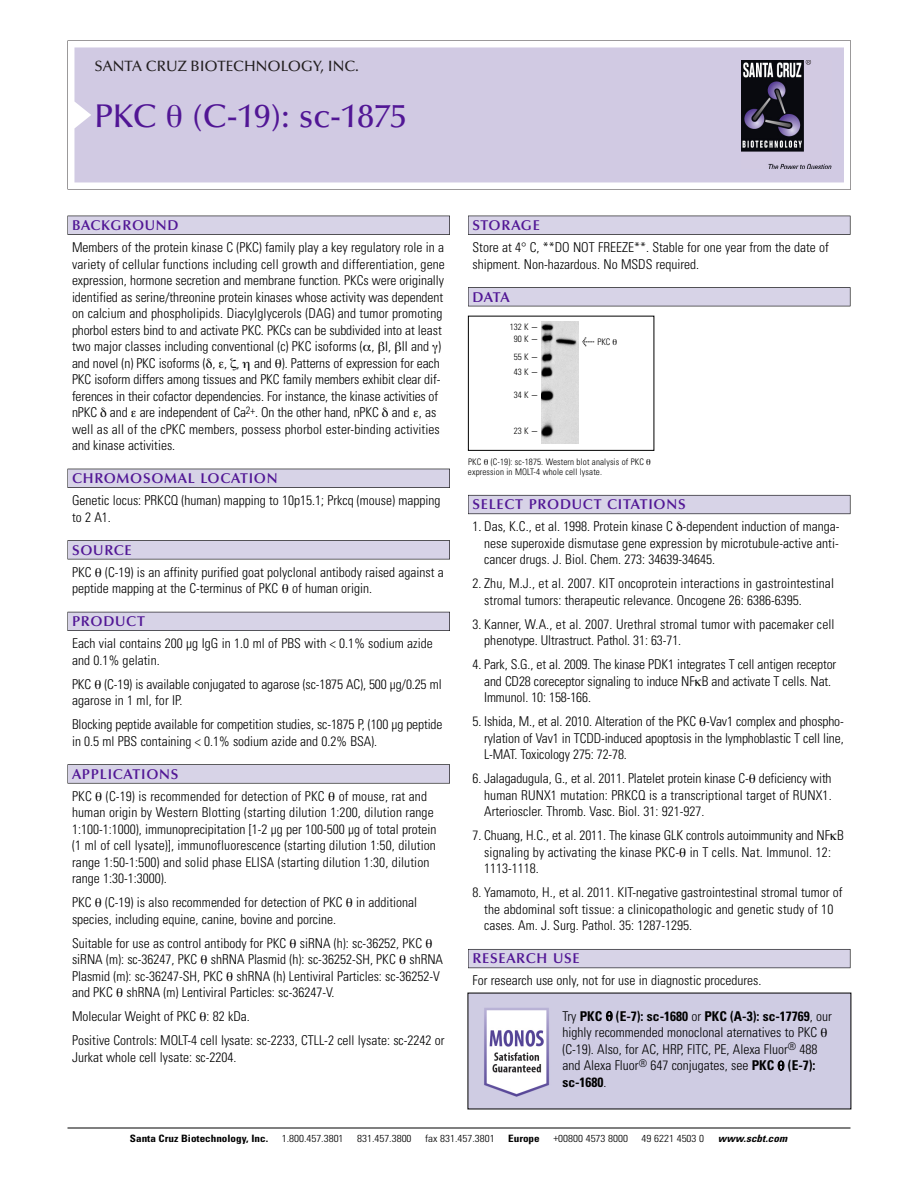
<style>
.page{position:relative;width:918px;height:1188px;background:#fff}
.page>*{position:absolute;margin:0;border:0;box-sizing:border-box;transform-origin:0 0}
.t1{font:500 33px "Optima";color:#511695}
.t2{font:500 15px "Optima";color:#231f20}
.t3{font:600 14.25px "Optima";letter-spacing:.05em;color:#511695}
.t4{font:300 condensed 13.5px/16.5px "Univers";color:#000}
.t5{font:300 condensed 10.2px "Univers";color:#000;scale:1.1 1}
.t6{font:700 condensed 10.2px "Univers";color:#000;scale:1.1 1}
.t7{font:italic 700 condensed 10.2px "Univers";letter-spacing:.005em;color:#000;scale:1.1 1}
.t8{font:300 condensed 9px/10.5px "Univers";letter-spacing:.015em;color:#000}
.s1{font-size:9.75px}
.s2{font-family:"Meta Plus";font-weight:400;font-stretch:normal;font-size:10.5px}
.s3{font-weight:700}
</style>
<div class="page">
<svg style="left:68px;top:40px;width:783px;height:149px"></svg>
<div style="left:74px;top:47px;width:770px;height:135px;background:#d1cae3"></div>
<img style="left:741px;top:60px;width:90px;height:108px">
<div style="left:68px;top:216px;width:382px;height:19px;background:#525155"></div>
<div style="left:68px;top:216px;width:381px;height:18px;background:#d7d3e7"></div>
<div style="left:68px;top:469px;width:382px;height:19px;background:#515055"></div>
<div style="left:68px;top:469px;width:381px;height:18px;background:#d7d3e7"></div>
<div style="left:68px;top:540px;width:382px;height:19px;background:#545357"></div>
<div style="left:68px;top:541px;width:381px;height:18px;background:#d7d3e7"></div>
<div style="left:68px;top:612px;width:382px;height:19px;background:#54535a"></div>
<div style="left:68px;top:612px;width:381px;height:18px;background:#d7d3e7"></div>
<svg style="left:68px;top:764px;width:382px;height:20px"></svg>
<div style="left:68px;top:765px;width:381px;height:18px;background:#d7d3e7"></div>
<div style="left:468px;top:216px;width:382px;height:19px;background:#525155"></div>
<div style="left:468px;top:216px;width:382px;height:18px;background:#d7d3e7"></div>
<div style="left:468px;top:287px;width:382px;height:19px;background:#525155"></div>
<div style="left:468px;top:288px;width:382px;height:18px;background:#d7d3e7"></div>
<div style="left:468px;top:495px;width:382px;height:19px;background:#66646d"></div>
<div style="left:468px;top:496px;width:382px;height:18px;background:#d7d3e7"></div>
<div style="left:468px;top:949px;width:382px;height:19px;background:#5b5961"></div>
<div style="left:468px;top:950px;width:382px;height:18px;background:#d7d3e7"></div>
<hr style="left:68px;top:1128px;width:782px;height:1px;background:#000">
<div style="left:468px;top:316px;width:186px;height:135px;border:1px solid #000"></div>
<img style="left:542px;top:321px;width:37px;height:123px">
<img style="left:470px;top:995px;width:379px;height:112px">
<svg style="left:167px;top:105px;width:14px;height:23px"></svg>
<svg style="left:606px;top:1011px;width:6px;height:10px"></svg>
<svg style="left:821px;top:1028px;width:6px;height:9px"></svg>
<svg style="left:778px;top:1061px;width:6px;height:9px"></svg>
<p class="t2" style="left:94px;top:61px;width:266px">SANTA CRUZ BIOTECHNOLOGY, INC.</p>
<h1 class="t1" style="left:94px;top:103px;width:314px">PKC (C-19): sc-1875</h1>
<p class="t3" style="left:72px;top:219px;width:108px">BACKGROUND</p>
<p class="t4" style="left:72px;top:240px;width:374px">Members of the protein kinase C (PKC) family play a key regulatory role in a variety of cellular functions including cell growth and differentiation, gene expression, hormone secretion and membrane function. PKCs were originally identified as serine/threonine protein kinases whose activity was dependent on calcium and phospholipids. Diacylglycerols (DAG) and tumor promoting phorbol esters bind to and activate PKC. PKCs can be subdivided into at least two major classes including conventional (c) PKC isoforms ( , I, II and ) and novel (n) PKC isoforms ( , , , and ). Patterns of expression for each PKC isoform differs among tissues and PKC family members exhibit clear dif&shy;ferences in their cofactor dependencies. For instance, the kinase activities of nPKC and are independent of Ca<sup>2+</sup>. On the other hand, nPKC and , as well as all of the cPKC members, possess phorbol ester-binding activities and kinase activities.</p>
<p class="t3" style="left:72px;top:473px;width:207px">CHROMOSOMAL LOCATION</p>
<p class="t4" style="left:72px;top:493px;width:370px">Genetic locus: PRKCQ (human) mapping to 10p15.1; Prkcq (mouse) mapping to 2 A1.</p>
<p class="t3" style="left:72px;top:544px;width:61px">SOURCE</p>
<p class="t4" style="left:72px;top:565px;width:373px">PKC (C-19) is an affinity purified goat polyclonal antibody raised against a peptide mapping at the C-terminus of PKC of human origin.</p>
<p class="t3" style="left:72px;top:616px;width:74px">PRODUCT</p>
<p class="t4" style="left:72px;top:636px;width:362px">Each vial contains 200 µg IgG in 1.0 ml of PBS with &lt; 0.1% sodium azide and 0.1% gelatin.</p>
<p class="t4" style="left:72px;top:677px;width:371px">PKC (C-19) is available conjugated to agarose (sc-1875 AC), 500 µg/0.25 ml agarose in 1 ml, for IP.</p>
<p class="t4" style="left:72px;top:717px;width:372px">Blocking peptide available for competition studies, sc-1875 P, (100 µg peptide in 0.5 ml PBS containing &lt; 0.1% sodium azide and 0.2% BSA).</p>
<p class="t3" style="left:72px;top:768px;width:108px">APPLICATIONS</p>
<p class="t4" style="left:72px;top:789px;width:366px">PKC (C-19) is recommended for detection of PKC of mouse, rat and human origin by Western Blotting (starting dilution 1:200, dilution range 1:100-1:1000), immunoprecipitation [1-2 µg per 100-500 µg of total protein (1 ml of cell lysate)], immunofluorescence (starting dilution 1:50, dilution range 1:50-1:500) and solid phase ELISA (starting dilution 1:30, dilution range 1:30-1:3000).</p>
<p class="t4" style="left:72px;top:895px;width:347px">PKC (C-19) is also recommended for detection of PKC in additional species, including equine, canine, bovine and porcine.</p>
<p class="t4" style="left:72px;top:936px;width:373px">Suitable for use as control antibody for PKC siRNA (h): sc-36252, PKC siRNA (m): sc-36247, PKC shRNA Plasmid (h): sc-36252-SH, PKC shRNA Plasmid (m): sc-36247-SH, PKC shRNA (h) Lentiviral Particles: sc-36252-V and PKC shRNA (m) Lentiviral Particles: sc-36247-V.</p>
<p class="t4" style="left:72px;top:1006px;width:374px;line-height:24px">Molecular Weight of PKC : 82 kDa.<br>Positive Controls: MOLT-4 cell lysate: sc-2233, CTLL-2 cell lysate: sc-2242 or</p>
<p class="t4" style="left:72px;top:1050px;width:166px">Jurkat whole cell lysate: sc-2204.</p>
<p class="t3" style="left:473px;top:219px;width:69px">STORAGE</p>
<p class="t4" style="left:473px;top:240px;width:358px">Store at 4° C, **DO NOT FREEZE**. Stable for one year from the date of shipment. Non-hazardous. No MSDS required.</p>
<p class="t3" style="left:473px;top:291px;width:39px">DATA</p>
<p class="t8" style="left:510px;top:322px;width:30px;line-height:11.9px;text-align:center">132 K <span class="s1">-<br></span>90K<span class="s1">-</span></p>
<p class="t8" style="left:514px;top:351px;width:26px;line-height:14.7px">55K<span class="s1">-<br></span>43K<span class="s1">-</span></p>
<p class="t8" style="left:514px;top:391px;width:26px">34K<span class="s1">-</span></p>
<p class="t8" style="left:514px;top:426px;width:26px">23K<span class="s1">-</span></p>
<p class="t8" style="left:582px;top:338px;width:30px"><span class="s2">&lt;</span> PKC</p>
<p class="t8" style="left:468px;top:457px;width:177px">PKC (C-19): sc-1875. Western blot analysis of PKC expression in MOLT-4 whole cell lysate.</p>
<p class="t3" style="left:473px;top:499px;width:215px">SELECT PRODUCT CITATIONS</p>
<p class="t4" style="left:484px;top:520px;width:357px;text-align:justify;text-indent:-12px">1. Das, K.C., et al. 1998. Protein kinase C -dependent induction of manga&shy;nese superoxide dismutase gene expression by microtubule-active anti&shy;cancer drugs. J. Biol. Chem. 273: 34639-34645.</p>
<p class="t4" style="left:484px;top:577px;width:351px;text-indent:-12px">2. Zhu, M.J., et al. 2007. KIT oncoprotein interactions in gastrointestinal stromal tumors: therapeutic relevance. Oncogene 26: 6386-6395.</p>
<p class="t4" style="left:484px;top:617px;width:352px;text-indent:-12px">3. Kanner, W.A., et al. 2007. Urethral stromal tumor with pacemaker cell phenotype. Ultrastruct. Pathol. 31: 63-71.</p>
<p class="t4" style="left:484px;top:658px;width:354px;text-indent:-12px">4. Park, S.G., et al. 2009. The kinase PDK1 integrates T cell antigen receptor and CD28 coreceptor signaling to induce NF B and activate T cells. Nat.<br>Immunol. 10: 158-166.</p>
<p class="t4" style="left:484px;top:715px;width:361px;text-align:justify;text-indent:-12px">5. Ishida, M., et al. 2010. Alteration of the PKC -Vav1 complex and phospho&shy;rylation of Vav1 in TCDD-induced apoptosis in the lymphoblastic T cell line, L-MAT. Toxicology 275: 72-78.</p>
<p class="t4" style="left:484px;top:772px;width:349px;text-align:justify;text-indent:-12px">6. Jalagadugula, G., et al. 2011. Platelet protein kinase C- deficiency with human RUNX1 mutation: PRKCQ is a transcriptional target of RUNX1.<br>Arterioscler. Thromb. Vasc. Biol. 31: 921-927.</p>
<p class="t4" style="left:484px;top:829px;width:361px;text-indent:-12px">7. Chuang, H.C., et al. 2011. The kinase GLK controls autoimmunity and NF B signaling by activating the kinase PKC- in T cells. Nat. Immunol. 12:<br>1113-1118.</p>
<p class="t4" style="left:484px;top:886px;width:360px;text-indent:-12px">8. Yamamoto, H., et al. 2011. KIT-negative gastrointestinal stromal tumor of the abdominal soft tissue: a clinicopathologic and genetic study of 10 cases. Am. J. Surg. Pathol. 35: 1287-1295.</p>
<p class="t3" style="left:473px;top:953px;width:109px">RESEARCH USE</p>
<p class="t4" style="left:473px;top:974px;width:290px">For research use only, not for use in diagnostic procedures.</p>
<p class="t4" style="left:562px;top:1009px;width:271px">Try <span class="s3">PKC (E-7): sc-1680</span> or <span class="s3">PKC (A-3): sc-17769</span>, our highly recommended monoclonal aternatives to PKC (C-19). Also, for AC, HRP, FITC, PE, Alexa Fluor<sup>®</sup> 488 and Alexa Fluor<sup>®</sup> 647 conjugates, see <span class="s3">PKC (E-7): sc-1680</span>.</p>
<p class="t6" style="left:130px;top:1135px;width:127px">Santa Cruz Biotechnology, Inc.</p>
<p class="t5" style="left:282px;top:1135px;width:58px">1.800.457.3801</p>
<p class="t5" style="left:357px;top:1135px;width:51px">831.457.3800</p>
<p class="t5" style="left:425px;top:1135px;width:65px">fax 831.457.3801</p>
<p class="t6" style="left:508px;top:1135px;width:30px">Europe</p>
<p class="t5" style="left:553px;top:1135px;width:69px">+00800 4573 8000</p>
<p class="t5" style="left:642px;top:1135px;width:58px">49 6221 4503 0</p>
<p class="t7" style="left:718px;top:1135px;width:64px">www.scbt.com</p>
</div>
